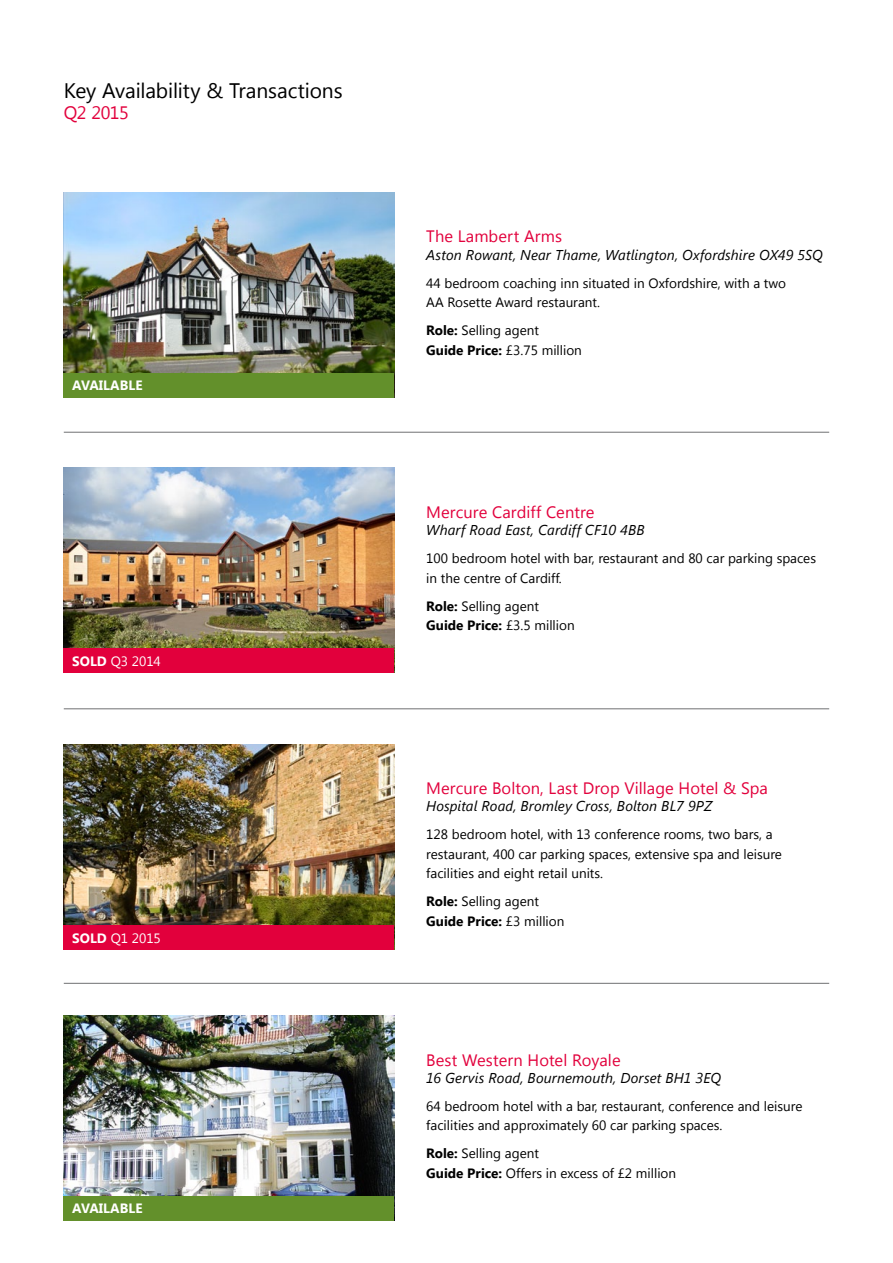
<style>
.page{position:relative;width:893px;height:1263px;background:#fff}
.page>*{position:absolute;margin:0;border:0;box-sizing:border-box;transform-origin:0 0}
.t1{font:21px "Segoe UI";letter-spacing:-.005em;color:#000}
.t2{font:18px "Segoe UI";letter-spacing:-.025em;color:#e2003c}
.t3{font:16.5px "Segoe UI";letter-spacing:.005em;color:#e2003c}
.t4{font:italic 14.25px "Segoe UI";letter-spacing:.01em;color:#000}
.t5{font:13.5px/19.5px "Segoe UI";color:#000}
.t6{font:700 13.5px "Segoe UI";color:#fff}
.t7{font:13.5px "Segoe UI";color:#fff}
.s1{font-weight:700}
</style>
<div class="page">
<hr style="left:64px;top:432px;width:765px;height:1px;background:#707172">
<hr style="left:64px;top:708px;width:765px;height:1px;background:#707172">
<img style="left:64px;top:744px;width:330px;height:181px">
<div style="left:64px;top:925px;width:330px;height:24px;background:#e2003c"></div>
<img style="left:64px;top:1015px;width:330px;height:181px">
<div style="left:64px;top:1196px;width:330px;height:24px;background:#63902b"></div>
<img style="left:64px;top:468px;width:330px;height:181px">
<div style="left:64px;top:649px;width:330px;height:24px;background:#e2003c"></div>
<img style="left:64px;top:192px;width:330px;height:181px">
<div style="left:64px;top:373px;width:330px;height:24px;background:#63902b"></div>
<hr style="left:64px;top:983px;width:765px;height:1px;background:#707172">
<h1 class="t1" style="left:64px;top:76px;width:280px">Key Availability &amp; Transactions</h1>
<h2 class="t2" style="left:64px;top:100px;width:67px">Q2 2015</h2>
<p class="t6" style="left:72px;top:376px;width:72px">AVAILABLE</p>
<p class="t6" style="left:72px;top:651px;width:10px">sold</p>
<p class="t7" style="left:111px;top:651px;width:52px">Q3 2014</p>
<p class="t7" style="left:72px;top:928px;width:90px"><span class="s1">SOLD</span> Q1 2015</p>
<p class="t6" style="left:72px;top:1199px;width:72px">AVAILABLE</p>
<p class="t3" style="left:426px;top:225px;width:137px">The Lambert Arms</p>
<p class="t4" style="left:426px;top:245px;width:398px">Aston Rowant, Near Thame, Watlington, Oxfordshire OX49 5SQ</p>
<p class="t5" style="left:426px;top:272px;width:361px">44 bedroom coaching inn situated in Oxfordshire, with a two<br>AA Rosette Award restaurant.</p>
<p class="t5" style="left:426px;top:320px;width:157px"><span class="s1">Role:</span> Selling agent<br><span class="s1">Guide Price:</span> £3.75 million</p>
<p class="t3" style="left:426px;top:501px;width:170px">Mercure Cardiff Centre</p>
<p class="t4" style="left:426px;top:520px;width:220px">Wharf Road East, Cardiff CF10 4BB</p>
<p class="t5" style="left:426px;top:548px;width:391px">100 bedroom hotel with bar, restaurant and 80 car parking spaces in the centre of Cardiff.</p>
<p class="t5" style="left:426px;top:596px;width:150px"><span class="s1">Role:</span> Selling agent<br><span class="s1">Guide Price:</span> £3.5 million</p>
<p class="t3" style="left:426px;top:776px;width:343px">Mercure Bolton, Last Drop Village Hotel &amp; Spa</p>
<p class="t4" style="left:426px;top:796px;width:287px">Hospital Road, Bromley Cross, Bolton BL7 9PZ</p>
<p class="t5" style="left:426px;top:824px;width:357px">128 bedroom hotel, with 13 conference rooms, two bars, a restaurant, 400 car parking spaces, extensive spa and leisure facilities and eight retail units.</p>
<p class="t5" style="left:426px;top:891px;width:140px"><span class="s1">Role:</span> Selling agent<br><span class="s1">Guide Price:</span> £3 million</p>
<p class="t3" style="left:426px;top:1048px;width:196px">Best Western Hotel Royale</p>
<p class="t4" style="left:426px;top:1068px;width:296px">16 Gervis Road, Bournemouth, Dorset BH1 3EQ</p>
<p class="t5" style="left:426px;top:1096px;width:378px">64 bedroom hotel with a bar, restaurant, conference and leisure facilities and approximately 60 car parking spaces.</p>
<p class="t5" style="left:426px;top:1143px;width:251px"><span class="s1">Role:</span> Selling agent<br><span class="s1">Guide Price:</span> Offers in excess of £2 million</p>
</div>
